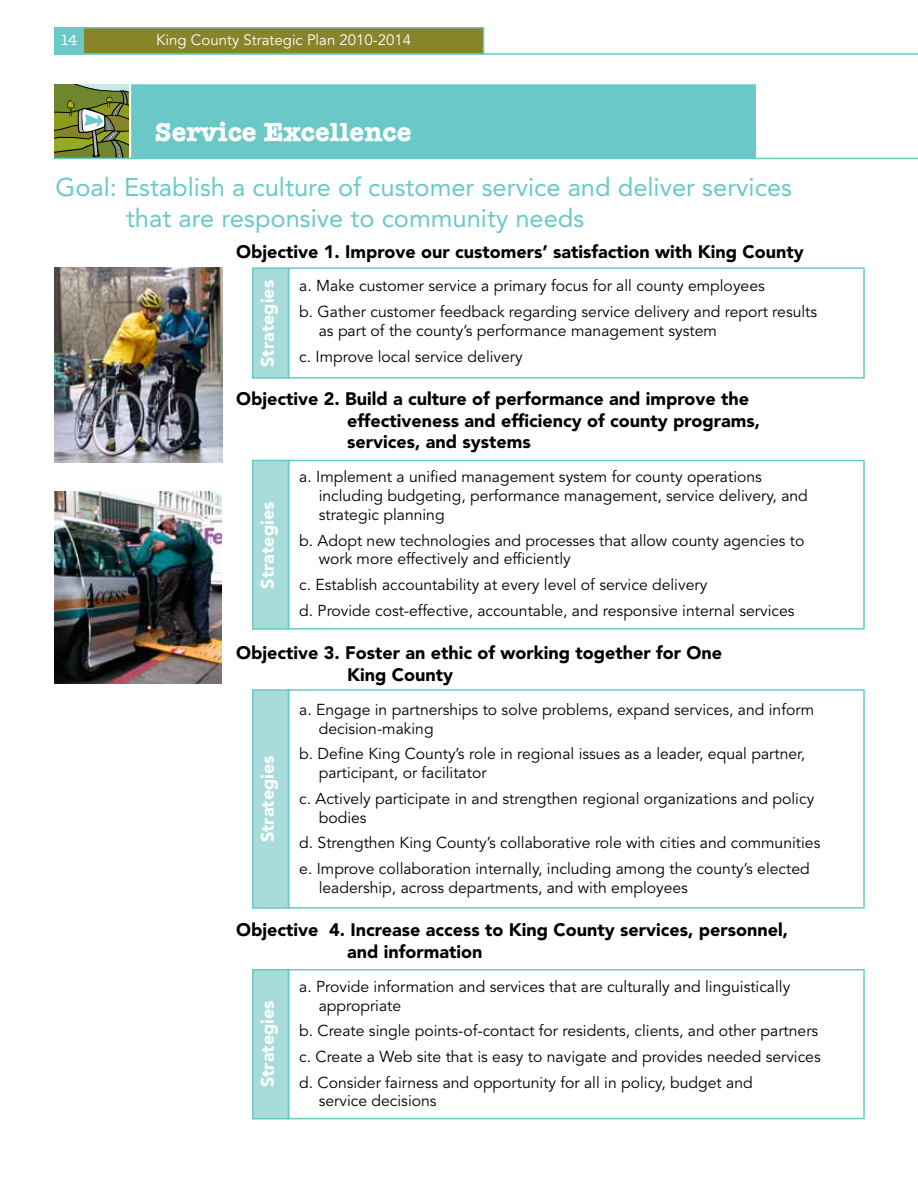
<style>
.page{position:relative;width:918px;height:1188px;background:#fff}
.page>*{position:absolute;margin:0;border:0;box-sizing:border-box;transform-origin:0 0}
.t1{font:700 27px "American Typewriter";color:#fff}
.t2{font:25.5px/30.6px "Avenir LT Std";color:#6ac9c7}
.t3{font:900 18px/21.6px "Avenir LT Std";color:#000}
.t4{font:900 18px "Avenir LT Std";color:#fff}
.t5{font:15.75px/18.9px "Avenir LT Std";color:#000}
.t6{font:15px "Avenir LT Std";color:#fff}
.t7{font:15px "American Typewriter";color:#fff}
</style>
<div class="page">
<div style="left:45px;top:27px;width:439px;height:28px;background:#87842a;border:2px solid #6ac9c7"></div>
<hr style="left:49px;top:53px;width:869px;height:2px;background:#6ac9c7">
<div style="left:54px;top:26px;width:29px;height:28px;background:#6ac9c7"></div>
<div style="left:131px;top:84px;width:625px;height:75px;background:#6ac9c7"></div>
<svg style="left:54px;top:84px;width:75px;height:74px;background:#788842"></svg>
<hr style="left:54px;top:158px;width:864px;height:1px;background:#6ac9c7">
<img style="left:54px;top:268px;width:169px;height:195px">
<img style="left:54px;top:492px;width:168px;height:191px">
<div style="left:252px;top:267px;width:37px;height:112px;background:#a8dcdb;border:2px solid #6ac9c7"></div>
<div style="left:252px;top:460px;width:37px;height:170px;background:#a8dcdb;border:2px solid #6ac9c7"></div>
<div style="left:252px;top:689px;width:37px;height:220px;background:#a8dcdb;border:2px solid #6ac9c7"></div>
<div style="left:252px;top:969px;width:37px;height:151px;background:#a8dcdb;border:2px solid #6ac9c7"></div>
<div style="left:288px;top:267px;width:577px;height:112px;border:2px solid #6ac9c7"></div>
<div style="left:288px;top:460px;width:577px;height:170px;border:2px solid #6ac9c7"></div>
<div style="left:288px;top:689px;width:577px;height:220px;border:2px solid #6ac9c7"></div>
<div style="left:288px;top:969px;width:577px;height:150px;border:2px solid #6ac9c7"></div>
<div style="left:0;top:0;width:54px;height:1188px;background:#fff"></div>
<div style="left:0;top:0;width:918px;height:27px;background:#fff"></div>
<p class="t7" style="left:60px;top:29px;width:19px">14</p>
<p class="t6" style="left:156px;top:32px;width:257px">King County Strategic Plan 2010-2014</p>
<h1 class="t1" style="left:155px;top:108px;width:258px">Service Excellence</h1>
<h2 class="t2" style="left:126px;top:172px;width:668px;text-indent:-71px">Goal: Establish a culture of customer service and deliver services that are responsive to community needs</h2>
<p class="t3" style="left:236px;top:240px;width:569px">Objective 1. Improve our customers’ satisfaction with King County</p>
<p class="t5" style="left:299px;top:274px;width:519px;line-height:25.7px">a. Make customer service a primary focus for all county employees<br>b. Gather customer feedback regarding service delivery and report results</p>
<p class="t5" style="left:299px;top:318px;width:419px;line-height:25.7px;text-indent:19px">as part of the county’s performance management system c. Improve local service delivery</p>
<p class="t3" style="left:347px;top:388px;width:414px;text-indent:-111px">Objective 2. Build a culture of performance and improve the effectiveness and efficiency of county programs, services, and systems</p>
<p class="t5" style="left:319px;top:468px;width:491px;text-indent:-19px">a. Implement a unified management system for county operations including budgeting, performance management, service delivery, and strategic planning</p>
<p class="t5" style="left:319px;top:531px;width:487px;text-indent:-19px">b. Adopt new technologies and processes that allow county agencies to work more effectively and efficiently</p>
<p class="t5" style="left:299px;top:572px;width:497px;line-height:25.7px">c. Establish accountability at every level of service delivery<br>d. Provide cost-effective, accountable, and responsive internal services</p>
<p class="t3" style="left:347px;top:642px;width:376px;text-indent:-111px">Objective 3. Foster an ethic of working together for One<br>King County</p>
<p class="t5" style="left:319px;top:700px;width:497px;text-indent:-19px">a. Engage in partnerships to solve problems, expand services, and inform decision-making</p>
<p class="t5" style="left:319px;top:745px;width:488px;text-indent:-19px">b. Define King County’s role in regional issues as a leader, equal partner, participant, or facilitator</p>
<p class="t5" style="left:319px;top:789px;width:497px;text-indent:-19px">c. Actively participate in and strengthen regional organizations and policy bodies</p>
<p class="t5" style="left:299px;top:830px;width:523px;line-height:25.7px">d. Strengthen King County’s collaborative role with cities and communities e. Improve collaboration internally, including among the county’s elected</p>
<p class="t5" style="left:319px;top:878px;width:371px">leadership, across departments, and with employees</p>
<p class="t3" style="left:347px;top:919px;width:442px;text-indent:-111px">Objective 4. Increase access to King County services, personnel, and information</p>
<p class="t5" style="left:319px;top:977px;width:473px;text-indent:-19px">a. Provide information and services that are culturally and linguistically appropriate</p>
<p class="t5" style="left:299px;top:1018px;width:523px;line-height:25.7px">b. Create single points-of-contact for residents, clients, and other partners c. Create a Web site that is easy to navigate and provides needed services d. Consider fairness and opportunity for all in policy, budget and</p>
<p class="t5" style="left:319px;top:1092px;width:119px">service decisions</p>
<p class="t4" style="left:257px;top:367px;width:88px;rotate:-90deg">Strategies</p>
<p class="t4" style="left:257px;top:589px;width:88px;rotate:-90deg">Strategies</p>
<p class="t4" style="left:257px;top:842px;width:88px;rotate:-90deg">Strategies</p>
<p class="t4" style="left:257px;top:1087px;width:88px;rotate:-90deg">Strategies</p>
</div>
